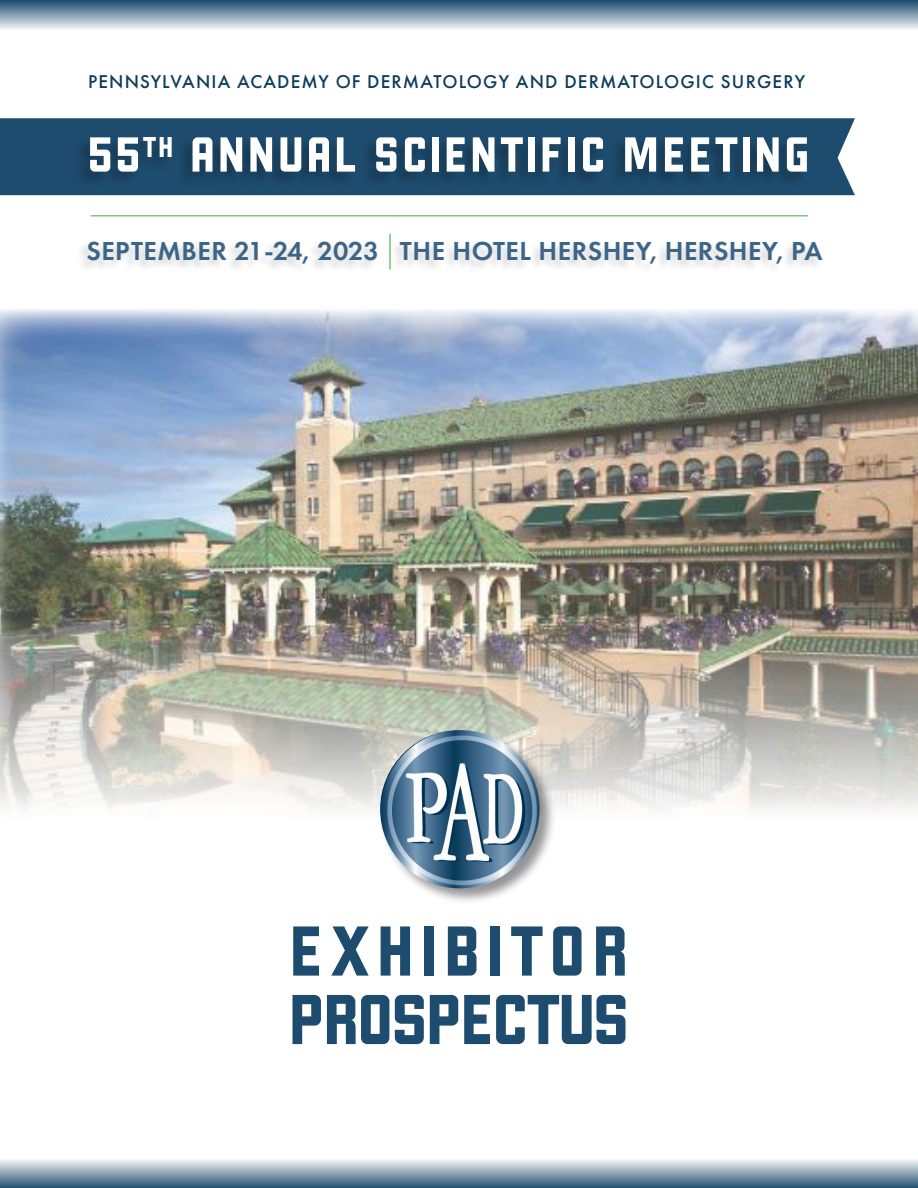
<style>
.page{position:relative;width:918px;height:1188px;background:#fff}
.page>*{position:absolute;margin:0;border:0;box-sizing:border-box;transform-origin:0 0}
.t1{font:76.65px/68.4px "Liquorstore";letter-spacing:-.035em;color:#1e4c6e}
.t2{font:53.4px "Liquorstore";letter-spacing:.045em;color:#fff}
.t3{font:600 27px "Futura PT";letter-spacing:.02em;color:#3d6588}
.t4{font:500 19.2px "Futura PT";letter-spacing:.06em;color:#0a3d5c}
</style>
<div class="page">
<div style="left:0;top:0;width:918px;height:30px;background:linear-gradient(to bottom,#1e4b6d,#edf0f3)"></div>
<div style="left:0;top:1158px;width:918px;height:30px;background:linear-gradient(to bottom,#fbfcfc,#2c5777)"></div>
<img style="left:0;top:309px;width:918px;height:500px">
<div style="left:0;top:118px;width:855px;height:77px;background:#1e4c6e"></div>
<div style="left:76px;top:241px;width:747px;height:34px;background:#000;opacity:.17"></div>
<div style="left:379px;top:729px;width:177px;height:176px;background:#000;opacity:.42"></div>
<img style="left:380px;top:730px;width:160px;height:158px">
<div style="left:74px;top:136px;width:734px;height:51px;background:#1b4665"></div>
<hr style="left:91px;top:215px;width:717px;height:1px;background:#41ad49">
<hr style="left:389px;top:234px;width:2px;height:35px;background:#41ad49">
<p class="t4" style="left:88px;top:70px;width:718px">PENNSYLVANIA ACADEMY OF DERMATOLOGY AND DERMATOLOGIC SURGERY</p>
<h2 class="t2" style="left:87px;top:122px;width:725px">55<sup>TH</sup> ANNUAL SCIENTIFIC MEETING</h2>
<h3 class="t3" style="left:86px;top:234px;width:738px">SEPTEMBER 21-24, 2023 THE HOTEL HERSHEY, HERSHEY, PA</h3>
<h1 class="t1" style="left:288px;top:918px;width:343px">EXHIBITOR<br>PROSPECTUS</h1>
</div>
